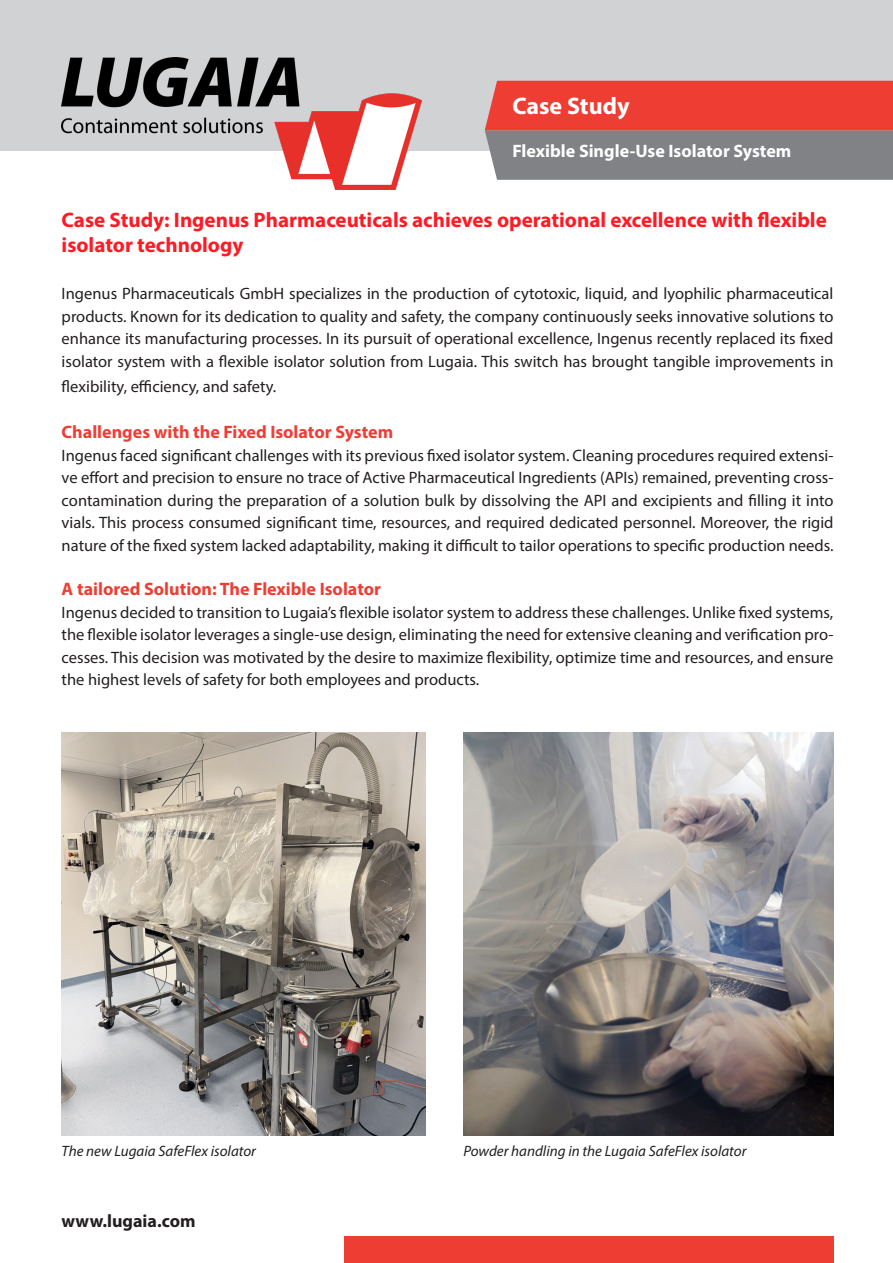
<style>
.page{position:relative;width:893px;height:1263px;background:#fff}
.page>*{position:absolute;margin:0;border:0;box-sizing:border-box;transform-origin:0 0}
.t1{font:700 24px "Myriad Pro";color:#fff}
.t2{font:700 21px/25.2px "Myriad Pro";color:#ff1a24}
.t3{font:700 18px "Myriad Pro";color:#ee3e34}
.t4{font:700 18px "Myriad Pro";color:#fff}
.t5{font:700 18px "Myriad Pro";color:#231f20}
.t6{font:16.5px/22.5px "Myriad Pro";color:#231f20;text-align:justify}
.t7{font:italic 15px "Myriad Pro";color:#231f20}
</style>
<div class="page">
<div style="left:0;top:0;width:893px;height:151px;background:#d1d2d4"></div>
<svg style="left:485px;top:81px;width:408px;height:99px;background:#b7625f"></svg>
<div style="left:344px;top:1236px;width:489px;height:27px;background:#ee3e34"></div>
<img style="left:62px;top:732px;width:363px;height:403px">
<img style="left:62px;top:57px;width:360px;height:132px">
<img style="left:463px;top:732px;width:370px;height:403px">
<p class="t1" style="left:512px;top:90px;width:119px">Case Study</p>
<p class="t4" style="left:512px;top:139px;width:280px">Flexible Single-Use Isolator System</p>
<p class="t2" style="left:62px;top:206px;width:767px">Case Study: Ingenus Pharmaceuticals achieves operational excellence with flexible isolator technology</p>
<p class="t6" style="left:62px;top:282px;width:773px">Ingenus Pharmaceuticals GmbH specializes in the production of cytotoxic, liquid, and lyophilic pharmaceutical products. Known for its dedication to quality and safety, the company continuously seeks innovative solutions to enhance its manufacturing processes. In its pursuit of operational excellence, Ingenus recently replaced its fixed isolator system with a flexible isolator solution from Lugaia. This switch has brought tangible improvements in</p>
<p class="t6" style="left:62px;top:375px;width:216px">flexibility, efficiency, and safety.</p>
<p class="t3" style="left:62px;top:420px;width:333px">Challenges with the Fixed Isolator System</p>
<p class="t6" style="left:62px;top:443px;width:773px">Ingenus faced significant challenges with its previous fixed isolator system. Cleaning procedures required extensi&shy;ve effort and precision to ensure no trace of Active Pharmaceutical Ingredients (APIs) remained, preventing cross&shy;contamination during the preparation of a solution bulk by dissolving the API and excipients and filling it into vials. This process consumed significant time, resources, and required dedicated personnel. Moreover, the rigid nature of the fixed system lacked adaptability, making it difficult to tailor operations to specific production needs.</p>
<p class="t3" style="left:62px;top:578px;width:321px">A tailored Solution: The Flexible Isolator</p>
<p class="t6" style="left:62px;top:601px;width:773px">Ingenus decided to transition to Lugaia’s flexible isolator system to address these challenges. Unlike fixed systems, the flexible isolator leverages a single-use design, eliminating the need for extensive cleaning and verification pro&shy;cesses. This decision was motivated by the desire to maximize flexibility, optimize time and resources, and ensure the highest levels of safety for both employees and products.</p>
<p class="t7" style="left:62px;top:1141px;width:196px">The new Lugaia SafeFlex isolator</p>
<p class="t7" style="left:463px;top:1141px;width:284px">Powder handling in the Lugaia SafeFlex isolator</p>
<p class="t5" style="left:62px;top:1209px;width:135px">www.lugaia.com</p>
</div>
